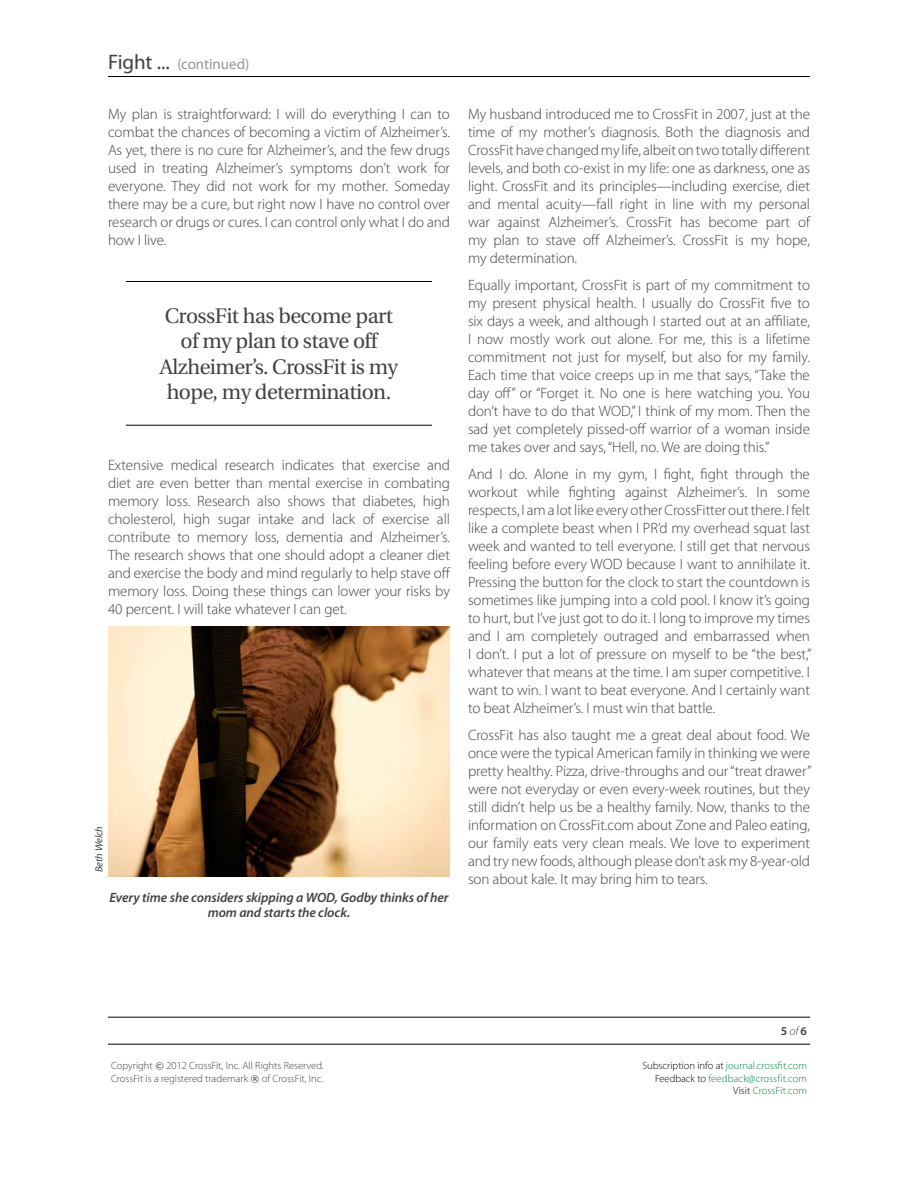
<style>
.page{position:relative;width:918px;height:1188px;background:#fff}
.page>*{position:absolute;margin:0;border:0;box-sizing:border-box;transform-origin:0 0}
.t1{font:21px/25.2px "Utopia";letter-spacing:-.025em;color:#414042;text-align:center}
.t2{font:300 15px/18px "Myriad Pro";letter-spacing:-.005em;color:#414042;text-align:justify}
.t3{font:15px "Myriad Pro";letter-spacing:-.005em;color:#939598}
.t4{font:italic 600 13.5px/15px "Myriad Pro";letter-spacing:-.005em;color:#414042;text-align:center}
.t5{font:600 12px "Myriad Pro";color:#414042}
.t6{font:300 10.5px/12.6px "Myriad Pro";color:#414042}
.t7{font:300 10.5px/12.6px "Myriad Pro";color:#00853f;text-align:right}
.t8{font:italic 10.5px "Myriad Pro";letter-spacing:-.005em;color:#414042}
.s1{font-size:21px;color:#414042}
.s2{font-weight:300;font-style:italic}
.s3{font-family:"Verdana";font-weight:400;font-size:9px}
.s4{color:#000}
</style>
<div class="page">
<hr style="left:108px;top:76px;width:702px;height:1px;background:#000">
<hr style="left:108px;top:1017px;width:702px;height:1px;background:#000">
<hr style="left:108px;top:1044px;width:702px;height:1px;background:#000">
<hr style="left:126px;top:281px;width:306px;height:1px;background:#000">
<hr style="left:126px;top:425px;width:306px;height:1px;background:#000">
<img style="left:108px;top:626px;width:342px;height:251px">
<p class="t3" style="left:108px;top:56px;width:143px"><span class="s1">Fight ...</span> (continued)</p>
<p class="t2" style="left:108px;top:106px;width:344px">My plan is straightforward: I will do everything I can to combat the chances of becoming a victim of Alzheimer’s.<br>As yet, there is no cure for Alzheimer’s, and the few drugs used in treating Alzheimer’s symptoms don’t work for everyone. They did not work for my mother. Someday there may be a cure, but right now I have no control over research or drugs or cures. I can control only what I do and how I live.</p>
<h1 class="t1" style="left:160px;top:304px;width:240px">CrossFit has become part of my plan to stave off<br>Alzheimer’s. CrossFit is my hope, my determination.</h1>
<p class="t2" style="left:108px;top:457px;width:344px">Extensive medical research indicates that exercise and diet are even better than mental exercise in combating memory loss. Research also shows that diabetes, high cholesterol, high sugar intake and lack of exercise all contribute to memory loss, dementia and Alzheimer’s.<br>The research shows that one should adopt a cleaner diet and exercise the body and mind regularly to help stave off memory loss. Doing these things can lower your risks by 40 percent. I will take whatever I can get.</p>
<p class="t8" style="left:93px;top:872px;width:48px;rotate:-90deg">Beth Welch</p>
<p class="t4" style="left:109px;top:890px;width:341px">Every time she considers skipping a WOD, Godby thinks of her mom and starts the clock.</p>
<p class="t2" style="left:468px;top:106px;width:344px">My husband introduced me to CrossFit in 2007, just at the time of my mother’s diagnosis. Both the diagnosis and CrossFit have changed my life, albeit on two totally different levels, and both co-exist in my life: one as darkness, one as light. CrossFit and its principles—including exercise, diet and mental acuity—fall right in line with my personal war against Alzheimer’s. CrossFit has become part of my plan to stave off Alzheimer’s. CrossFit is my hope, my determination.</p>
<p class="t2" style="left:468px;top:277px;width:344px">Equally important, CrossFit is part of my commitment to my present physical health. I usually do CrossFit five to six days a week, and although I started out at an affiliate, I now mostly work out alone. For me, this is a lifetime commitment not just for myself, but also for my family.<br>Each time that voice creeps up in me that says, “Take the day off” or “Forget it. No one is here watching you. You don’t have to do that WOD,” I think of my mom. Then the sad yet completely pissed-off warrior of a woman inside me takes over and says, “Hell, no. We are doing this.”</p>
<p class="t2" style="left:468px;top:466px;width:345px">And I do. Alone in my gym, I fight, fight through the workout while fighting against Alzheimer’s. In some respects, I am a lot like every other CrossFitter out there. I felt like a complete beast when I PR’d my overhead squat last week and wanted to tell everyone. I still get that nervous feeling before every WOD because I want to annihilate it.<br>Pressing the button for the clock to start the countdown is sometimes like jumping into a cold pool. I know it’s going to hurt, but I’ve just got to do it. I long to improve my times and I am completely outraged and embarrassed when I don’t. I put a lot of pressure on myself to be “the best,” whatever that means at the time. I am super competitive. I want to win. I want to beat everyone. And I certainly want to beat Alzheimer’s. I must win that battle.</p>
<p class="t2" style="left:468px;top:727px;width:345px">CrossFit has also taught me a great deal about food. We once were the typical American family in thinking we were pretty healthy. Pizza, drive-throughs and our “treat drawer” were not everyday or even every-week routines, but they still didn’t help us be a healthy family. Now, thanks to the information on CrossFit.com about Zone and Paleo eating, our family eats very clean meals. We love to experiment and try new foods, although please don’t ask my 8-year-old son about kale. It may bring him to tears.</p>
<p class="t5" style="left:781px;top:1024px;width:28px">5 <span class="s2">of</span> 6</p>
<p class="t6" style="left:111px;top:1060px;width:214px">Copyright <span class="s3">©</span> 2012 CrossFit, Inc. All Rights Reserved.<br>CrossFit is a registered trademark <span class="s3">®</span> of CrossFit, Inc.</p>
<p class="t7" style="left:642px;top:1060px;width:166px"><span class="s4">Subscription info at</span> journal.crossfit.com<br><span class="s4">Feedback to</span> feedback@crossfit.com<br><span class="s4">Visit</span> CrossFit.com</p>
</div>
